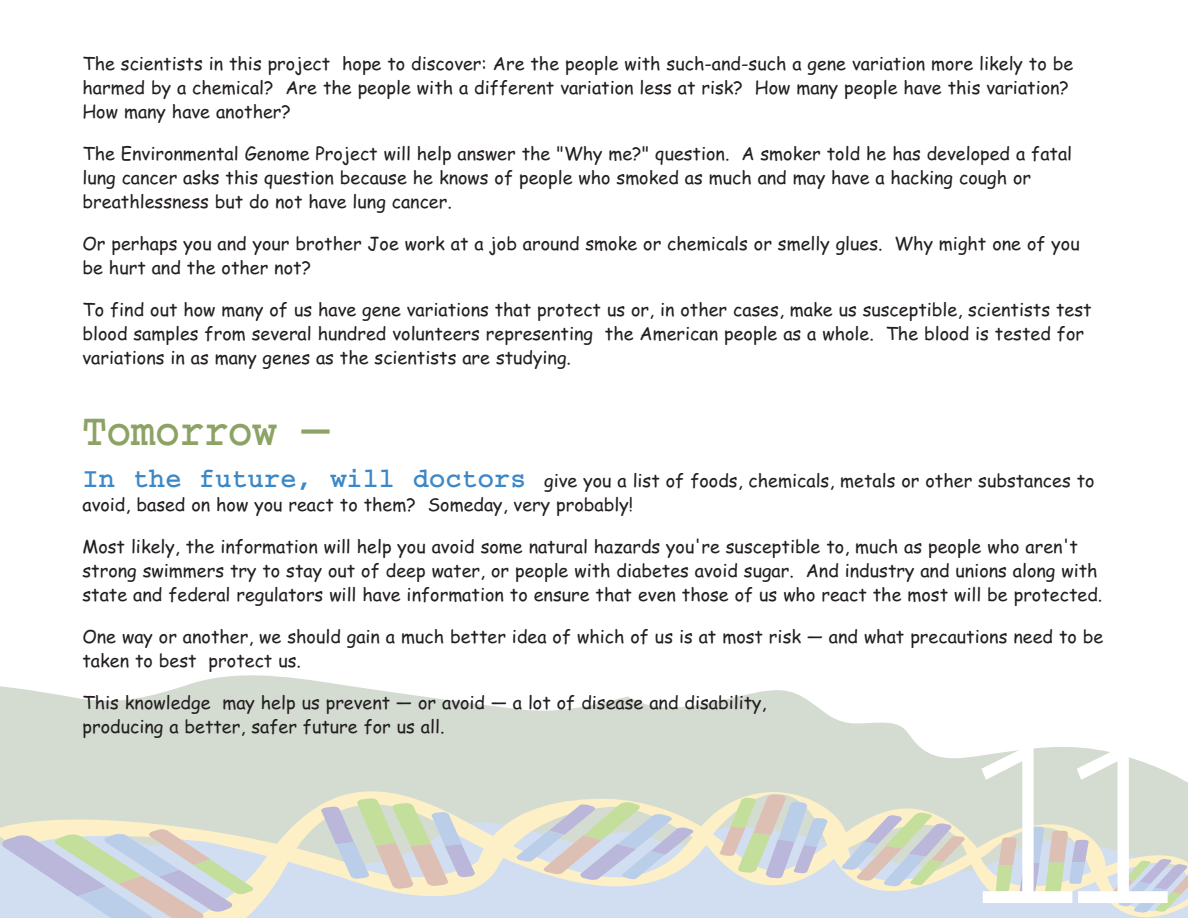
<style>
.page{position:relative;width:1188px;height:918px;background:#fff}
.page>*{position:absolute;margin:0;border:0;box-sizing:border-box;transform-origin:0 0}
.t1{font:252px "Courier";color:#fff;scale:.9 1}
.t2{font:700 45px "Courier";color:#8ca365;scale:.9 1}
.t3{font:18px/24px "Comic Sans MS";color:#231f20}
.s1{font-family:"Courier";font-weight:700;font-size:27px;color:#3b88c8}
</style>
<div class="page">
<svg style="left:0;top:675px;width:911px;height:97px;fill:#d4dcd2"></svg>
<svg style="left:0;top:772px;width:104px;height:146px;background:#d9ded0"></svg>
<svg style="left:104px;top:737px;width:1084px;height:181px;background:#d8dfda"></svg>
<svg style="left:1px;top:829px;width:253px;height:89px;background:#d1d5d7"></svg>
<svg style="left:320px;top:798px;width:155px;height:91px;background:#d6d8ca"></svg>
<svg style="left:995px;top:827px;width:94px;height:71px;background:#d3d5cf"></svg>
<svg style="left:841px;top:812px;width:124px;height:75px;background:#d7d8cc"></svg>
<svg style="left:1108px;top:859px;width:80px;height:54px;background:#d3d6d6"></svg>
<svg style="left:719px;top:794px;width:109px;height:85px;background:#d5d7cd"></svg>
<svg style="left:516px;top:802px;width:178px;height:78px;background:#d6d8d4"></svg>
<p class="t3" style="left:82px;top:52px;width:992px">The scientists in this project hope to discover: Are the people with such-and-such a gene variation more likely to be harmed by a chemical? Are the people with a different variation less at risk? How many people have this variation?<br>How many have another?</p>
<p class="t3" style="left:82px;top:142px;width:991px">The Environmental Genome Project will help answer the "Why me?" question. A smoker told he has developed a fatal lung cancer asks this question because he knows of people who smoked as much and may have a hacking cough or breathlessness but do not have lung cancer.</p>
<p class="t3" style="left:82px;top:232px;width:999px">Or perhaps you and your brother Joe work at a job around smoke or chemicals or smelly glues. Why might one of you be hurt and the other not?</p>
<p class="t3" style="left:82px;top:298px;width:1011px">To find out how many of us have gene variations that protect us or, in other cases, make us susceptible, scientists test blood samples from several hundred volunteers representing the American people as a whole. The blood is tested for variations in as many genes as the scientists are studying.</p>
<h1 class="t2" style="left:82px;top:415px;width:274px">Tomorrow —</h1>
<p class="t3" style="left:82px;top:469px;width:1014px"><span class="s1">In the future, will doctors</span> give you a list of foods, chemicals, metals or other substances to avoid, based on how you react to them? Someday, very probably!</p>
<p class="t3" style="left:83px;top:535px;width:1021px">Most likely, the information will help you avoid some natural hazards you're susceptible to, much as people who aren't strong swimmers try to stay out of deep water, or people with diabetes avoid sugar. And industry and unions along with state and federal regulators will have information to ensure that even those of us who react the most will be protected.</p>
<p class="t3" style="left:83px;top:625px;width:1022px">One way or another, we should gain a much better idea of which of us is at most risk — and what precautions need to be taken to best protect us.</p>
<p class="t3" style="left:83px;top:691px;width:686px">This knowledge may help us prevent — or avoid — a lot of disease and disability, producing a better, safer future for us all.</p>
<p class="t1" style="left:958px;top:745px;width:259px">11</p>
</div>
